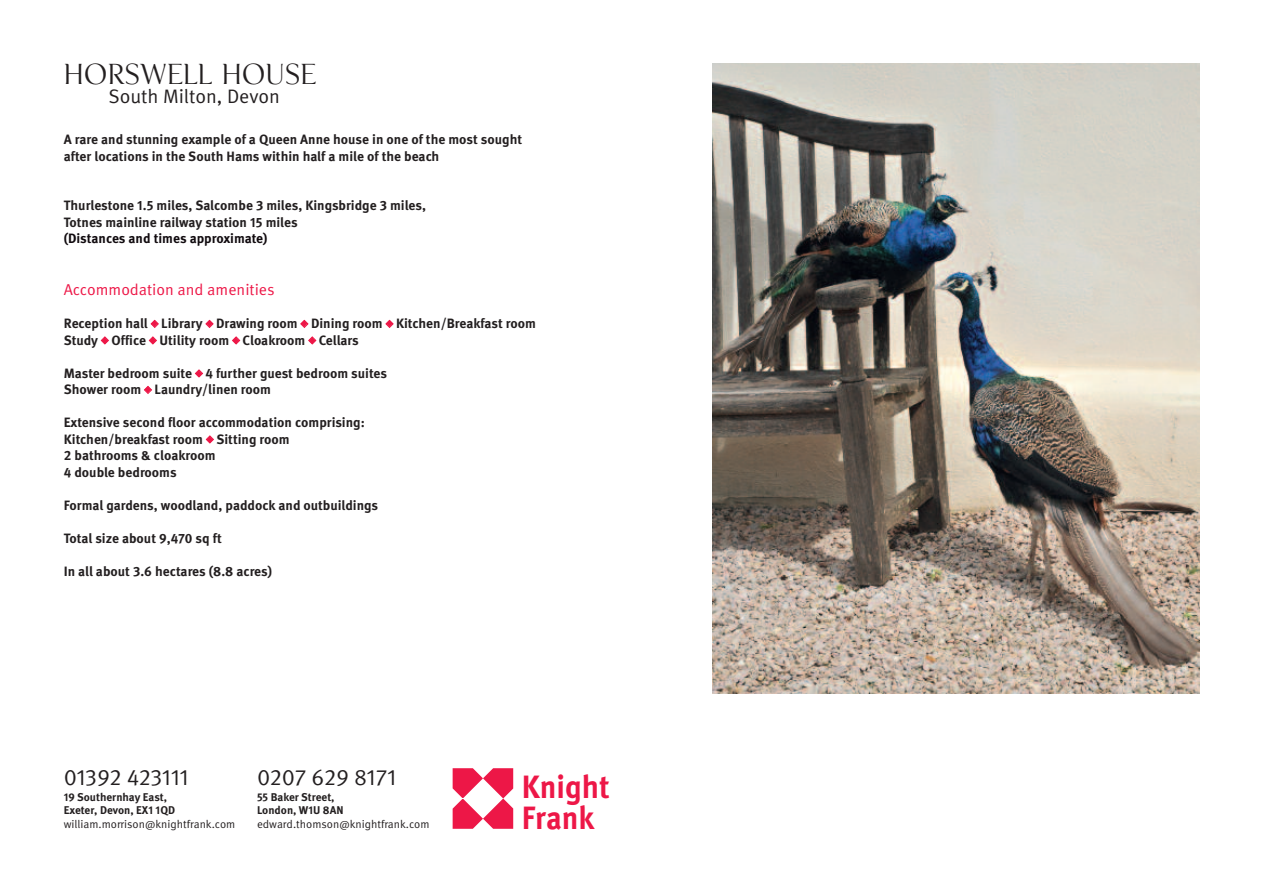
<style>
.page{position:relative;width:1263px;height:893px;background:#fff}
.page>*{position:absolute;margin:0;border:0;box-sizing:border-box;transform-origin:0 0}
.t1{font:700 32.25px/30.9px "KF Meta OT";color:#ed1747;scale:.94 1}
.t2{font:25.5px "KF Display";color:#231f20}
.t3{font:22.5px "KF Meta OT";letter-spacing:-.02em;color:#231f20}
.t4{font:19.5px "KF Meta OT";color:#231f20}
.t5{font:15.75px "KF Meta OT";color:#ed1747}
.t6{font:700 13.5px/16.5px "KF Meta OT";color:#231f20}
.t7{font:700 13.5px "KF Meta OT";letter-spacing:-.005em;color:#110b0f}
.t8{font:700 11.25px/13.2px "KF Meta OT";color:#231f20}
.t9{font:11.25px "KF Meta OT";color:#231f20}
.s1{color:#ed1747}
</style>
<div class="page">
<svg style="left:453px;top:768px;width:60px;height:61px"></svg>
<img style="left:712px;top:64px;width:487px;height:629px">
<h2 class="t2" style="left:64px;top:59px;width:254px">HORSWELL HOUSE</h2>
<h3 class="t4" style="left:108px;top:84px;width:173px">South Milton, Devon</h3>
<p class="t6" style="left:64px;top:132px;width:460px">A rare and stunning example of a Queen Anne house in one of the most sought after locations in the South Hams within half a mile of the beach</p>
<p class="t6" style="left:64px;top:198px;width:364px">Thurlestone 1.5 miles, Salcombe 3 miles, Kingsbridge 3 miles,<br>Totnes mainline railway station 15 miles</p>
<p class="t7" style="left:64px;top:230px;width:205px">(Distances and times approximate)</p>
<p class="t5" style="left:64px;top:280px;width:212px">Accommodation and amenities</p>
<p class="t6" style="left:64px;top:315px;width:474px">Reception hall <span class="s1">◆</span> Library <span class="s1">◆</span> Drawing room <span class="s1">◆</span> Dining room <span class="s1">◆</span> Kitchen/Breakfast room<br>Study <span class="s1">◆</span> Office <span class="s1">◆</span> Utility room <span class="s1">◆</span> Cloakroom <span class="s1">◆</span> Cellars</p>
<p class="t6" style="left:64px;top:365px;width:325px">Master bedroom suite <span class="s1">◆</span> 4 further guest bedroom suites<br>Shower room <span class="s1">◆</span> Laundry/linen room</p>
<p class="t6" style="left:64px;top:414px;width:302px">Extensive second floor accommodation comprising:<br>Kitchen/breakfast room <span class="s1">◆</span> Sitting room<br>2 bathrooms &amp; cloakroom<br>4 double bedrooms</p>
<p class="t6" style="left:64px;top:497px;width:316px">Formal gardens, woodland, paddock and outbuildings</p>
<p class="t6" style="left:64px;top:530px;width:160px">Total size about 9,470 sq ft</p>
<p class="t6" style="left:64px;top:563px;width:210px">In all about 3.6 hectares (8.8 acres)</p>
<h3 class="t3" style="left:64px;top:764px;width:126px">01392 423111</h3>
<p class="t8" style="left:64px;top:791px;width:113px">19 Southernhay East,<br>Exeter, Devon, EX1 1QD</p>
<p class="t9" style="left:64px;top:817px;width:173px">william.morrison@knightfrank.com</p>
<h3 class="t3" style="left:257px;top:764px;width:140px">0207 629 8171</h3>
<p class="t8" style="left:257px;top:791px;width:88px">55 Baker Street,<br>London, W1U 8AN</p>
<p class="t9" style="left:257px;top:817px;width:174px">edward.thomson@knightfrank.com</p>
<h1 class="t1" style="left:522px;top:771px;width:95px">Knight<br>Frank</h1>
</div>
